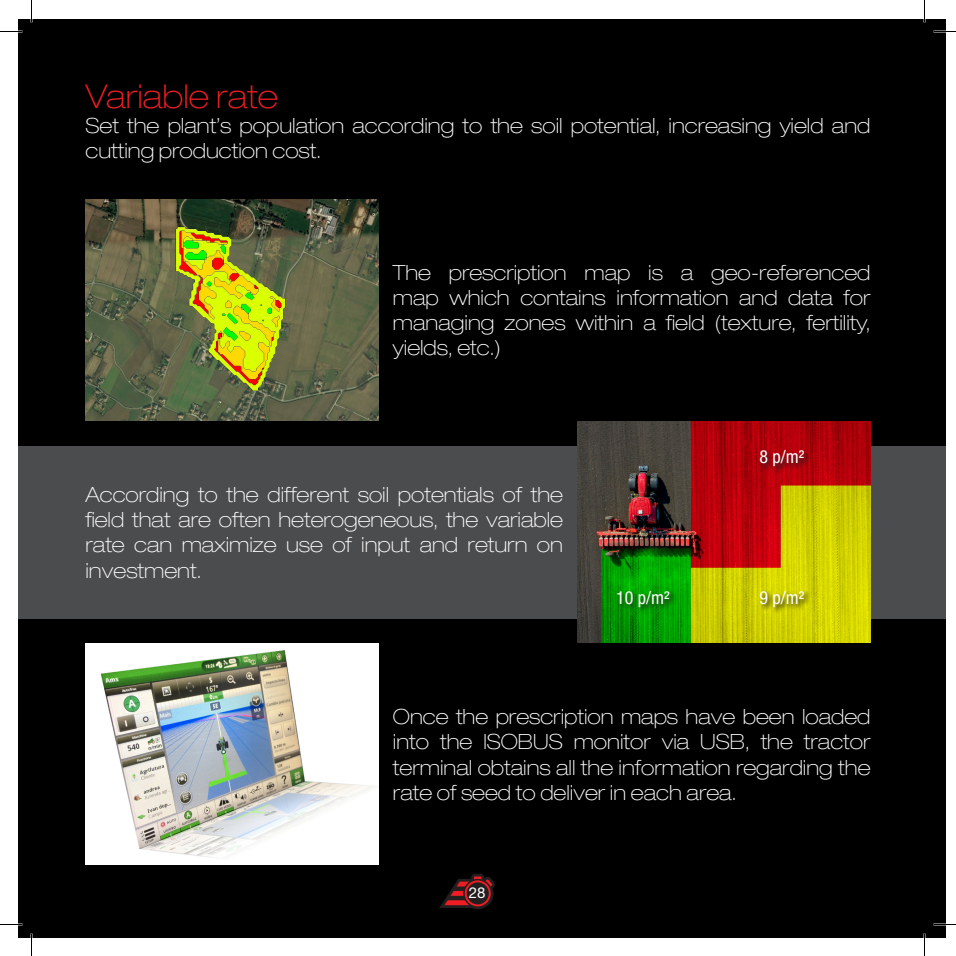
<style>
.page{position:relative;width:956px;height:956px;background:#fff}
.page>*{position:absolute;margin:0;border:0;box-sizing:border-box;transform-origin:0 0}
.t1{font:100 expanded 33px "Helvetica Neue LT Pro";color:#ee1d23}
.t2{font:100 expanded 21px/25.2px "Helvetica Neue LT Pro";color:#fff;text-align:justify}
.t3{font:condensed 18px "Helvetica Neue LT Pro";color:#fff}
.t4{font:15px "Helvetica Neue LT Pro";color:#fff}
</style>
<div class="page">
<div style="left:19px;top:19px;width:927px;height:918px;background:#000"></div>
<div style="left:19px;top:446px;width:927px;height:173px;background:#4b4c4d"></div>
<img style="left:86px;top:644px;width:292px;height:221px">
<img style="left:86px;top:200px;width:292px;height:221px">
<img style="left:578px;top:422px;width:292px;height:221px">
<svg style="left:616px;top:589px;width:61px;height:26px;background:#049003"></svg>
<svg style="left:759px;top:589px;width:53px;height:26px"></svg>
<svg style="left:759px;top:449px;width:53px;height:26px"></svg>
<svg style="left:440px;top:874px;width:55px;height:35px"></svg>
<hr style="left:0;top:923px;width:22px;height:2px;background:#fff">
<hr style="left:933px;top:923px;width:23px;height:2px;background:#fff">
<hr style="left:923px;top:0;width:2px;height:23px;background:#fff">
<hr style="left:923px;top:933px;width:2px;height:23px;background:#fff">
<svg style="left:0;top:31px;width:19px;height:1px"></svg>
<svg style="left:0;top:924px;width:22px;height:1px"></svg>
<svg style="left:933px;top:924px;width:23px;height:1px"></svg>
<svg style="left:31px;top:0;width:1px;height:23px"></svg>
<svg style="left:31px;top:933px;width:1px;height:23px"></svg>
<svg style="left:924px;top:0;width:1px;height:23px"></svg>
<svg style="left:924px;top:933px;width:1px;height:23px"></svg>
<p class="t1" style="left:86px;top:76px;width:194px">Variable rate</p>
<p class="t2" style="left:86px;top:113px;width:786px">Set the plant’s population according to the soil potential, increasing yield and cutting production cost.</p>
<p class="t2" style="left:393px;top:260px;width:479px">The prescription map is a geo-referenced map which contains information and data for managing zones within a field (texture, fertility, yields, etc.)</p>
<p class="t2" style="left:86px;top:482px;width:479px">According to the different soil potentials of the field that are often heterogeneous, the variable rate can maximize use of input and return on investment.</p>
<p class="t3" style="left:759px;top:447px;width:46px">8 p/m²</p>
<p class="t3" style="left:616px;top:587px;width:55px">10 p/m²</p>
<p class="t3" style="left:759px;top:587px;width:46px">9 p/m²</p>
<p class="t2" style="left:393px;top:704px;width:479px">Once the prescription maps have been loaded into the ISOBUS monitor via USB, the tractor terminal obtains all the information regarding the rate of seed to deliver in each area.</p>
<p class="t4" style="left:469px;top:884px;width:18px">28</p>
</div>
